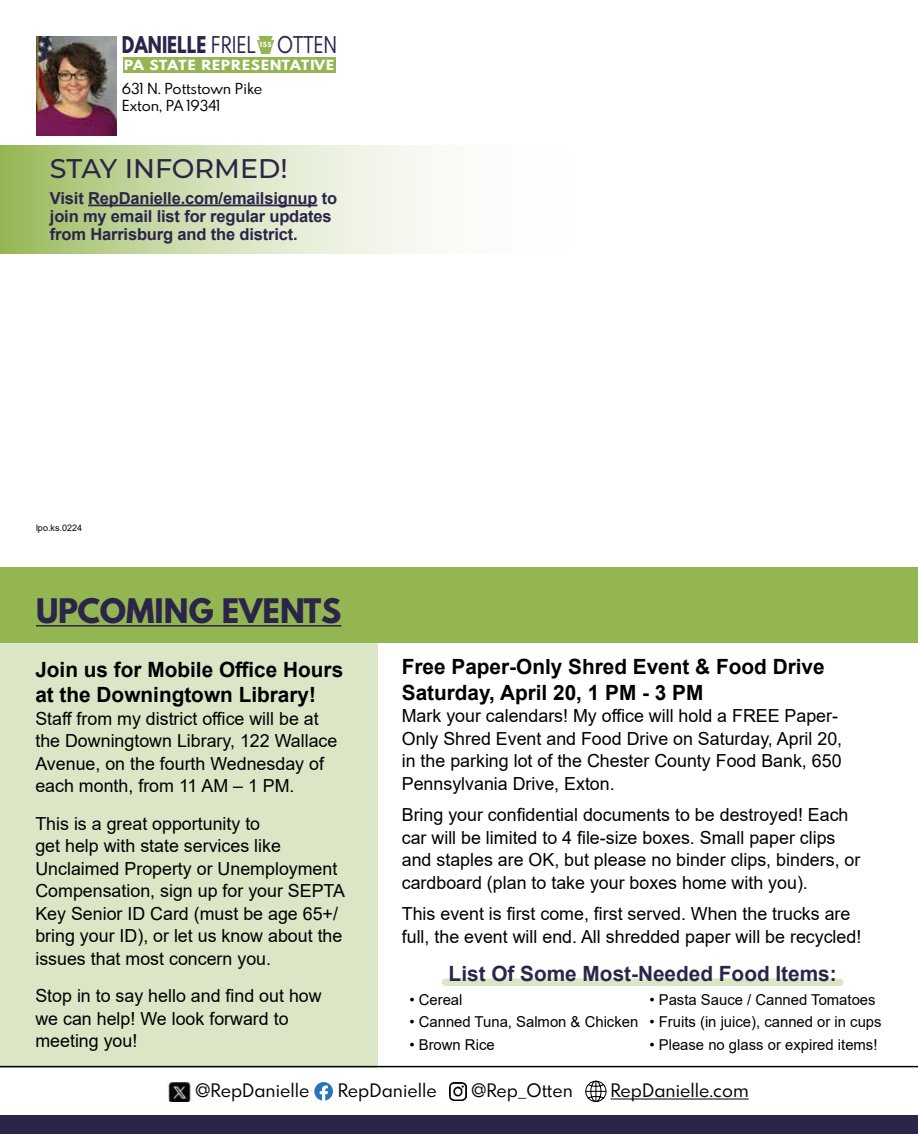
<style>
.page{position:relative;width:918px;height:1134px;background:#fff}
.page>*{position:absolute;margin:0;border:0;box-sizing:border-box;transform-origin:0 0}
.t1{font:800 30px "Spartan MB";color:#2b254a}
.t2{font:500 27px "Montserrat";color:#2b254a}
.t3{font:700 21px/25.5px "Arial";color:#000}
.t4{font:700 21px "Arial";color:#2b254a}
.t5{font:20.55px "Spartan MB";color:#2b254a;scale:.83 1}
.t6{font:18px/22.5px "Arial";color:#000}
.t7{font:700 16.5px/18px "Arial";letter-spacing:-.01em;color:#2b254a}
.t8{font:16.5px "Spartan MB";color:#000}
.t9{font:15px "Arial";color:#000}
.t10{font:13.5px/16.5px "Spartan MB";color:#000}
.t11{font:800 12.45px "Spartan MB";letter-spacing:.075em;color:#fff;scale:1.1 1}
.t12{font:9px "Arial";color:#000}
.t13{font:800 6.3px "Spartan MB";color:#fff}
.s1{font-weight:800}
</style>
<div class="page">
<div style="left:446px;top:978px;width:394px;height:8px;background:#dbe6c6"></div>
<div style="left:0;top:639px;width:377px;height:428px;background:#dbe6c6"></div>
<div style="left:0;top:567px;width:918px;height:76px;background:#94b652"></div>
<hr style="left:917px;top:273px;width:1px;height:370px;background:#94b652">
<hr style="left:0;top:450px;width:1px;height:682px;background:#414da1">
<hr style="left:36px;top:625px;width:305px;height:2px;background:#2b254a">
<svg style="left:0;top:145px;width:442px;height:109px;background:#d0deb4"></svg>
<div style="left:123px;top:57px;width:212px;height:15px;background:#94b652"></div>
<img style="left:36px;top:36px;width:80px;height:99px">
<img style="left:258px;top:36px;width:16px;height:17px">
<hr style="left:88px;top:205px;width:229px;height:1px;background:#2b254a">
<hr style="left:611px;top:1099px;width:138px;height:1px;background:#000">
<img style="left:168px;top:1083px;width:23px;height:19px">
<svg style="left:314px;top:1082px;width:19px;height:18px"></svg>
<img style="left:449px;top:1083px;width:18px;height:17px">
<svg style="left:585px;top:1080px;width:22px;height:22px"></svg>
<img style="left:0;top:450px;width:1px;height:351px">
<hr style="left:0;top:386px;width:1px;height:64px;background:#2b254a">
<div style="left:0;top:1116px;width:918px;height:18px;background:#2b254a"></div>
<hr style="left:0;top:1066px;width:918px;height:1px;background:#000">
<p class="t5" style="left:122px;top:30px;width:261px"><span class="s1">DANIELLE</span> FRIEL OTTEN</p>
<p class="t13" style="left:260px;top:40px;width:13px">155</p>
<p class="t11" style="left:124px;top:55px;width:192px">PA STATE REPRESENTATIVE</p>
<p class="t10" style="left:122px;top:80px;width:142px">631 N. Pottstown Pike<br>Exton, PA 19341</p>
<h2 class="t2" style="left:50px;top:150px;width:239px">STAY INFORMED!</h2>
<p class="t7" style="left:50px;top:189px;width:289px">Visit RepDanielle.com/emailsignup to join my email list for regular updates from Harrisburg and the district.</p>
<p class="t12" style="left:36px;top:522px;width:48px">lpo.ks.0224</p>
<h1 class="t1" style="left:36px;top:587px;width:307px">UPCOMING EVENTS</h1>
<p class="t3" style="left:402px;top:655px;width:424px">Free Paper-Only Shred Event &amp; Food Drive<br>Saturday, April 20, 1 PM - 3 PM</p>
<p class="t6" style="left:402px;top:705px;width:442px">Mark your calendars! My office will hold a FREE Paper-Only Shred Event and Food Drive on Saturday, April 20, in the parking lot of the Chester County Food Bank, 650<br>Pennsylvania Drive, Exton.</p>
<p class="t6" style="left:402px;top:804px;width:460px">Bring your confidential documents to be destroyed! Each car will be limited to 4 file-size boxes. Small paper clips and staples are OK, but please no binder clips, binders, or cardboard (plan to take your boxes home with you).</p>
<p class="t6" style="left:402px;top:903px;width:461px">This event is first come, first served. When the trucks are full, the event will end. All shredded paper will be recycled!</p>
<p class="t3" style="left:35px;top:657px;width:309px">Join us for Mobile Office Hours at the Downingtown Library!</p>
<p class="t6" style="left:35px;top:707px;width:304px">Staff from my district office will be at the Downingtown Library, 122 Wallace Avenue, on the fourth Wednesday of each month, from 11 AM – 1 PM.</p>
<p class="t6" style="left:35px;top:812px;width:311px">This is a great opportunity to<br>get help with state services like Unclaimed Property or Unemployment Compensation, sign up for your SEPTA Key Senior ID Card (must be age 65+/ bring your ID), or let us know about the issues that most concern you.</p>
<p class="t6" style="left:35px;top:985px;width:288px">Stop in to say hello and find out how we can help! We look forward to meeting you!</p>
<p class="t9" style="left:409px;top:989px;width:55px">• Cereal</p>
<p class="t4" style="left:449px;top:959px;width:390px">List Of Some Most-Needed Food Items:</p>
<p class="t9" style="left:649px;top:989px;width:228px">• Pasta Sauce / Canned Tomatoes</p>
<p class="t9" style="left:649px;top:1012px;width:234px">• Fruits (in juice), canned or in cups</p>
<p class="t9" style="left:649px;top:1034px;width:230px">• Please no glass or expired items!</p>
<p class="t9" style="left:409px;top:1012px;width:230px">• Canned Tuna, Salmon &amp; Chicken</p>
<p class="t9" style="left:409px;top:1034px;width:87px">• Brown Rice</p>
<p class="t8" style="left:195px;top:1078px;width:116px">@RepDanielle</p>
<p class="t8" style="left:338px;top:1078px;width:100px">RepDanielle</p>
<p class="t8" style="left:471px;top:1078px;width:103px">@Rep_Otten</p>
<p class="t8" style="left:611px;top:1078px;width:140px">RepDanielle.com</p>
</div>
